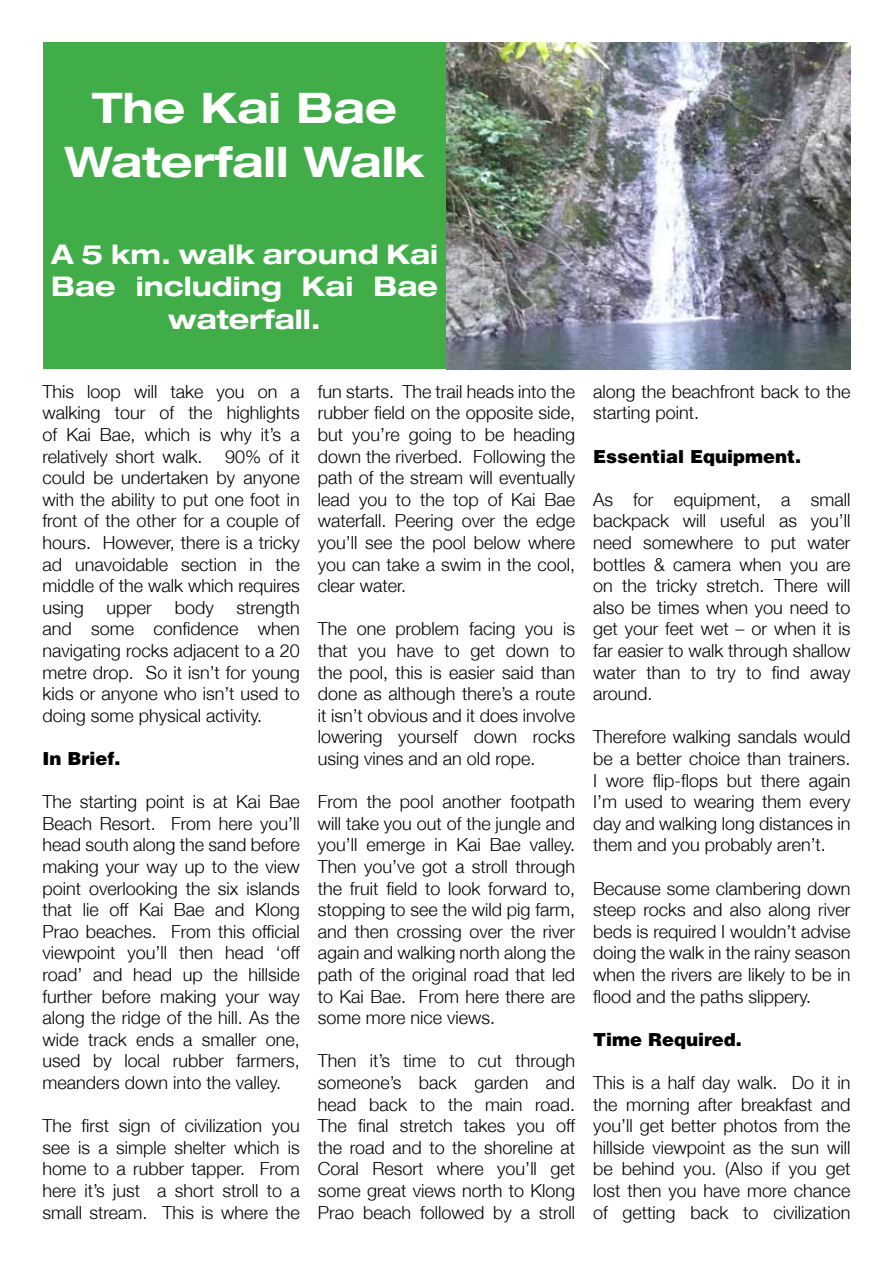
<style>
.page{position:relative;width:893px;height:1263px;background:#fff}
.page>*{position:absolute;margin:0;border:0;box-sizing:border-box;transform-origin:0 0}
.t1{font:700 expanded 42px/54px "Helvetica 73";color:#fff;text-align:center}
.t2{font:700 expanded 27px/32.4px "Helvetica 73";color:#fff;text-align:center}
.t3{font:300 18px/21.6px "Helvetica 45";color:#000;text-align:justify}
.t4{font:900 18px "Helvetica";color:#000}
</style>
<div class="page">
<div style="left:43px;top:43px;width:403px;height:326px;background:#41ad49"></div>
<img style="left:446px;top:43px;width:404px;height:326px">
<h1 class="t1" style="left:64px;top:80px;width:362px">The Kai Bae<br>Waterfall Walk</h1>
<h2 class="t2" style="left:51px;top:237px;width:388px">A 5 km. walk around Kai<br>Bae including Kai Bae waterfall.</h2>
<p class="t3" style="left:43px;top:380px;width:259px">This loop will take you on a walking tour of the highlights of Kai Bae, which is why it’s a relatively short walk.</p>
<p class="t3" style="left:43px;top:445px;width:259px;text-indent:183px">90% of it could be undertaken by anyone with the ability to put one foot in front of the other for a couple of hours. However, there is a tricky ad unavoidable section in the middle of the walk which requires using</p>
<p class="t3" style="left:43px;top:596px;width:259px;text-indent:194px">strength and some confidence when navigating rocks adjacent to a 20 metre drop. So it isn’t for young kids or anyone who isn’t used to doing some physical activity.</p>
<p class="t4" style="left:43px;top:747px;width:79px">In Brief.</p>
<p class="t3" style="left:43px;top:790px;width:259px">The starting point is at Kai Bae Beach Resort. From here you’ll head south along the sand before making your way up to the view point overlooking the six islands that lie off Kai Bae and Klong Prao beaches. From this official viewpoint you’ll then head ‘off road’ and head up the hillside further before making your way along the ridge of the hill. As the wide track ends a smaller one, used by local rubber farmers, meanders down into the valley.</p>
<p class="t3" style="left:43px;top:1114px;width:259px">The first sign of civilization you see is a simple shelter which is home to a rubber tapper. From here it’s just a short stroll to a small stream. This is where the</p>
<p class="t3" style="left:107px;top:596px;width:47px">upper</p>
<p class="t3" style="left:175px;top:596px;width:41px">body</p>
<p class="t3" style="left:318px;top:380px;width:259px">fun starts. The trail heads into the rubber field on the opposite side, but you’re going to be heading down the riverbed. Following the path of the stream will eventually lead you to the top of Kai Bae waterfall. Peering over the edge you’ll see the pool below where you can take a swim in the cool, clear water.</p>
<p class="t3" style="left:318px;top:618px;width:259px">The one problem facing you is that you have to get down to the pool, this is easier said than done as although there’s a route it isn’t obvious and it does involve lowering yourself down rocks using vines and an old rope.</p>
<p class="t3" style="left:318px;top:790px;width:259px">From the pool another footpath will take you out of the jungle and you’ll emerge in Kai Bae valley.<br>Then you’ve got a stroll through the fruit field to look forward to, stopping to see the wild pig farm, and then crossing over the river again and walking north along the path of the original road that led to Kai Bae. From here there are some more nice views.</p>
<p class="t3" style="left:318px;top:1050px;width:259px">Then it’s time to cut through someone’s back garden and head back to the main road.<br>The final stretch takes you off the road and to the shoreline at Coral Resort where you’ll get some great views north to Klong Prao beach followed by a stroll</p>
<p class="t3" style="left:593px;top:380px;width:259px">along the beachfront back to the starting point.</p>
<p class="t4" style="left:593px;top:444px;width:209px">Essential Equipment.</p>
<p class="t3" style="left:593px;top:488px;width:259px">As for equipment, a small backpack will useful as you’ll need somewhere to put water bottles &amp; camera when you are on the tricky stretch. There will also be times when you need to get your feet wet – or when it is far easier to walk through shallow water than to try to find away around.</p>
<p class="t3" style="left:593px;top:726px;width:259px">Therefore walking sandals would be a better choice than trainers.<br>I wore flip-flops but there again I’m used to wearing them every day and walking long distances in them and you probably aren’t.</p>
<p class="t3" style="left:593px;top:877px;width:259px">Because some clambering down steep rocks and also along river beds is required I wouldn’t advise doing the walk in the rainy season when the rivers are likely to be in flood and the paths slippery.</p>
<p class="t4" style="left:593px;top:1027px;width:150px">Time Required.</p>
<p class="t3" style="left:593px;top:1071px;width:259px">This is a half day walk. Do it in the morning after breakfast and you’ll get better photos from the hillside viewpoint as the sun will be behind you. (Also if you get lost then you have more chance of getting back to civilization</p>
</div>
